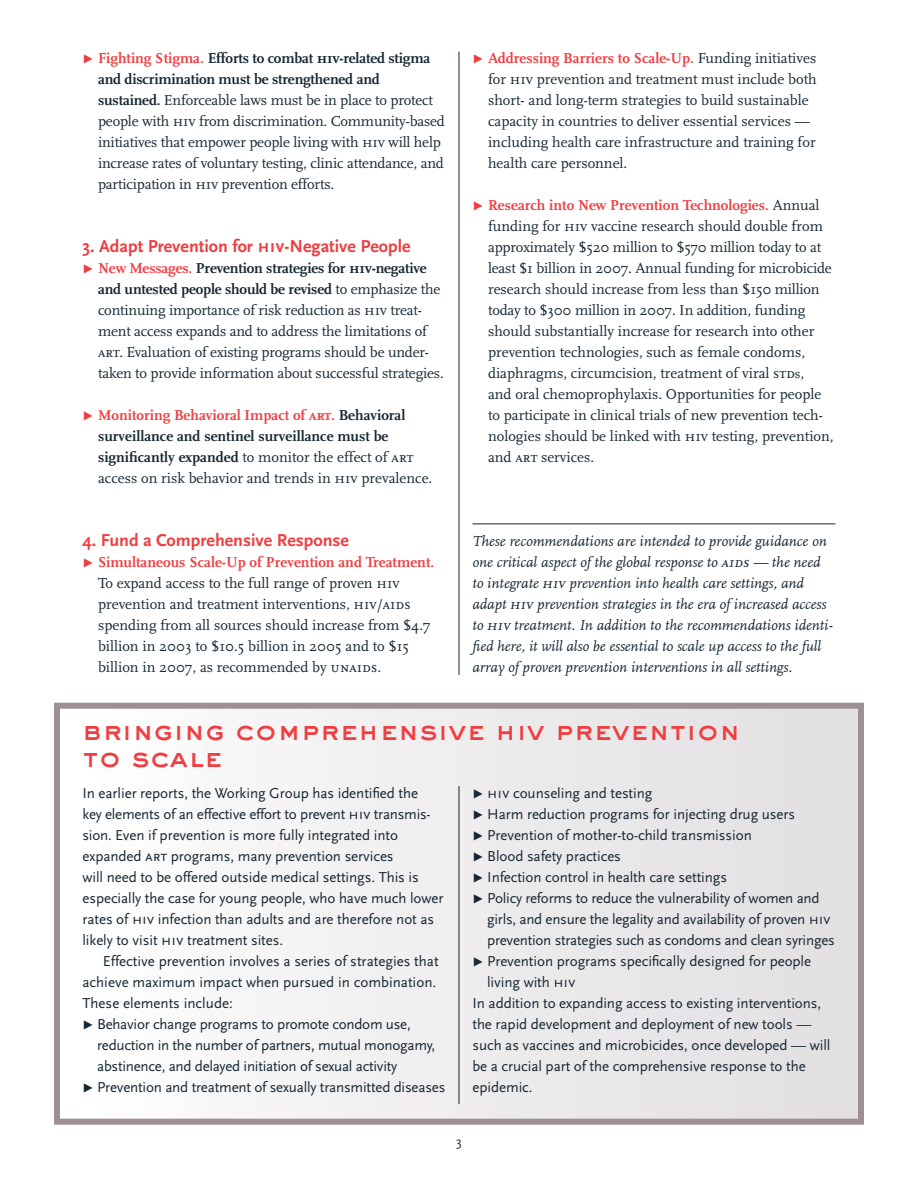
<style>
.page{position:relative;width:918px;height:1188px;background:#fff}
.page>*{position:absolute;margin:0;border:0;box-sizing:border-box;transform-origin:0 0}
.t1{font:27px/27px "Sackers Heavy Gothic";color:#ef3e42}
.t2{font:700 18px "Scala Sans";color:#ef3e42}
.t3{font:15px/21px "Scala";color:#152733}
.t4{font:15px/21px "Scala Sans";letter-spacing:-.005em;color:#152733}
.t5{font:italic 15px/21px "Scala";color:#152733}
.t6{font:700 15px/21px "Scala";color:#152733}
.t7{font:13.5px "Scala Sans";color:#152733}
.s1{font-family:"Scala Sans Expert";font-size:18px;color:#ef3e42}
.s2{font-weight:700;color:#ef3e42}
.s3{font-weight:700}
.s4{font-family:"Scala Caps";font-weight:700}
.s5{font-family:"Scala Caps"}
.s6{font-family:"Scala Sans Caps"}
.s7{font-family:"Scala Sans Expert";font-weight:400;font-size:18px;color:#ef3e42}
.s8{color:#ef3e42}
.s9{font-family:"Scala Caps";color:#ef3e42}
.s10{font-weight:400}
.s11{font-family:"Scala Caps";font-weight:400}
.s12{font-size:13.5px}
.s13{font-family:"Scala Sans Expert";font-size:18px}
</style>
<div class="page">
<hr style="left:472px;top:524px;width:364px;height:1px;background:#152733">
<hr style="left:459px;top:52px;width:1px;height:623px;background:#152733">
<div style="left:57px;top:706px;width:804px;height:416px;background:linear-gradient(to right,#fefefe,#e0dee0)"></div>
<div style="left:54px;top:703px;width:810px;height:422px;border:6px solid #9e8f93"></div>
<hr style="left:459px;top:786px;width:1px;height:318px;background:#152733">
<p class="t3" style="left:98px;top:49px;width:348px;text-indent:-16px"><span class="s1">t</span> <span class="s2">Fighting Stigma.</span> <span class="s3">Efforts to combat</span> <span class="s4">hiv</span><span class="s3">-related stigma and discrimination must be strengthened and sustained.</span> Enforceable laws must be in place to protect people with <span class="s5">hiv</span> from discrimination. Community-based initiatives that empower people living with <span class="s5">hiv</span> will help increase rates of voluntary testing, clinic attendance, and participation in <span class="s5">hiv</span> prevention efforts.</p>
<p class="t2" style="left:82px;top:239px;width:330px">3. Adapt Prevention for <span class="s6">hiv</span>-Negative People</p>
<p class="t3" style="left:98px;top:259px;width:347px;text-indent:-16px"><span class="s1">t</span> <span class="s2">New Messages.</span> <span class="s3">Prevention strategies for</span> <span class="s4">hiv</span><span class="s3">-negative and untested people should be revised</span> to emphasize the continuing importance of risk reduction as <span class="s5">hiv</span> treat&shy;ment access expands and to address the limitations of <span class="s5">art.</span> Evaluation of existing programs should be under&shy;taken to provide information about successful strategies.</p>
<p class="t6" style="left:98px;top:406px;width:336px;text-indent:-16px"><span class="s7">t</span> <span class="s8">Monitoring Behavioral Impact of</span> <span class="s9">art</span><span class="s8">.</span> Behavioral surveillance and sentinel surveillance must be significantly expanded <span class="s10">to monitor the effect of</span> <span class="s11">art </span><span class="s10">access on risk behavior and trends in</span> <span class="s11">hiv</span> <span class="s10">prevalence.</span></p>
<p class="t2" style="left:82px;top:533px;width:268px">4. Fund a Comprehensive Response</p>
<p class="t3" style="left:98px;top:553px;width:338px;text-indent:-16px"><span class="s1">t</span> <span class="s2">Simultaneous Scale-Up of Prevention and Treatment.<br></span>To expand access to the full range of proven <span class="s5">hiv </span>prevention and treatment interventions, <span class="s5">hiv</span>/<span class="s5">aids </span>spending from all sources should increase from $4.7 billion in 2003 to $10.5 billion in 2005 and to $15 billion in 2007, as recommended by <span class="s5">unaids.</span></p>
<p class="t3" style="left:488px;top:49px;width:330px;text-indent:-16px"><span class="s1">t</span> <span class="s2">Addressing Barriers to Scale-Up.</span> Funding initiatives for <span class="s5">hiv</span> prevention and treatment must include both short- and long-term strategies to build sustainable capacity in countries to deliver essential services — including health care infrastructure and training for health care personnel.</p>
<p class="t3" style="left:488px;top:196px;width:347px;text-indent:-16px"><span class="s1">t</span> <span class="s2">Research into New Prevention Technologies.</span> Annual funding for <span class="s5">hiv</span> vaccine research should double from approximately $520 million to $570 million today to at least $1 billion in 2007. Annual funding for microbicide research should increase from less than $150 million today to $300 million in 2007. In addition, funding should substantially increase for research into other prevention technologies, such as female condoms, diaphragms, circumcision, treatment of viral <span class="s5">std</span><span class="s12">s</span>,<br>and oral chemoprophylaxis. Opportunities for people to participate in clinical trials of new prevention tech&shy;nologies should be linked with <span class="s5">hiv</span> testing, prevention, and <span class="s5">art</span> services.</p>
<p class="t5" style="left:472px;top:532px;width:362px">These recommendations are intended to provide guidance on one critical aspect of the global response to <span class="s5">aids</span> — the need to integrate <span class="s5">hiv</span> prevention into health care settings, and adapt <span class="s5">hiv</span> prevention strategies in the era of increased access to <span class="s5">hiv</span> treatment. In addition to the recommendations identi&shy;fied here, it will also be essential to scale up access to the full array of proven prevention interventions in all settings.</p>
<h1 class="t1" style="left:82px;top:717px;width:660px">bringing comprehensive hiv prevention to scale</h1>
<p class="t4" style="left:82px;top:784px;width:362px">In earlier reports, the Working Group has identified the<br>key elements of an effective effort to prevent <span class="s6">hiv</span> transmis&shy;sion. Even if prevention is more fully integrated into expanded <span class="s6">art</span> programs, many prevention services<br>will need to be offered outside medical settings. This is especially the case for young people, who have much lower rates of <span class="s6">hiv</span> infection than adults and are therefore not as likely to visit <span class="s6">hiv</span> treatment sites.</p>
<p class="t4" style="left:82px;top:952px;width:358px;text-indent:20px">Effective prevention involves a series of strategies that achieve maximum impact when pursued in combination.<br>These elements include:<br><span class="s13">t</span> Behavior change programs to promote condom use,</p>
<p class="t4" style="left:97px;top:1036px;width:340px">reduction in the number of partners, mutual monogamy,</p>
<p class="t4" style="left:97px;top:1057px;width:302px">abstinence, and delayed initiation of sexual activity</p>
<p class="t4" style="left:82px;top:1078px;width:364px"><span class="s13">t</span> Prevention and treatment of sexually transmitted diseases</p>
<p class="t4" style="left:472px;top:784px;width:181px"><span class="s13">t</span> <span class="s6">hiv</span> counseling and testing</p>
<p class="t4" style="left:472px;top:805px;width:324px"><span class="s13">t</span> Harm reduction programs for injecting drug users</p>
<p class="t4" style="left:472px;top:826px;width:281px"><span class="s13">t</span> Prevention of mother-to-child transmission</p>
<p class="t4" style="left:472px;top:847px;width:150px"><span class="s13">t</span> Blood safety practices</p>
<p class="t4" style="left:472px;top:868px;width:256px"><span class="s13">t</span> Infection control in health care settings</p>
<p class="t4" style="left:472px;top:889px;width:349px"><span class="s13">t</span> Policy reforms to reduce the vulnerability of women and</p>
<p class="t4" style="left:487px;top:910px;width:345px">girls, and ensure the legality and availability of proven <span class="s6">hiv</span></p>
<p class="t4" style="left:487px;top:931px;width:349px">prevention strategies such as condoms and clean syringes</p>
<p class="t4" style="left:472px;top:952px;width:340px"><span class="s13">t</span> Prevention programs specifically designed for people</p>
<p class="t4" style="left:487px;top:973px;width:90px">living with <span class="s6">hiv</span></p>
<p class="t4" style="left:472px;top:994px;width:350px">In addition to expanding access to existing interventions,</p>
<p class="t4" style="left:472px;top:1015px;width:340px">the rapid development and deployment of new tools —</p>
<p class="t4" style="left:472px;top:1036px;width:359px">such as vaccines and microbicides, once developed — will</p>
<p class="t4" style="left:472px;top:1057px;width:335px">be a crucial part of the comprehensive response to the</p>
<p class="t4" style="left:472px;top:1078px;width:62px">epidemic.</p>
<p class="t7" style="left:456px;top:1136px;width:7px">3</p>
</div>
